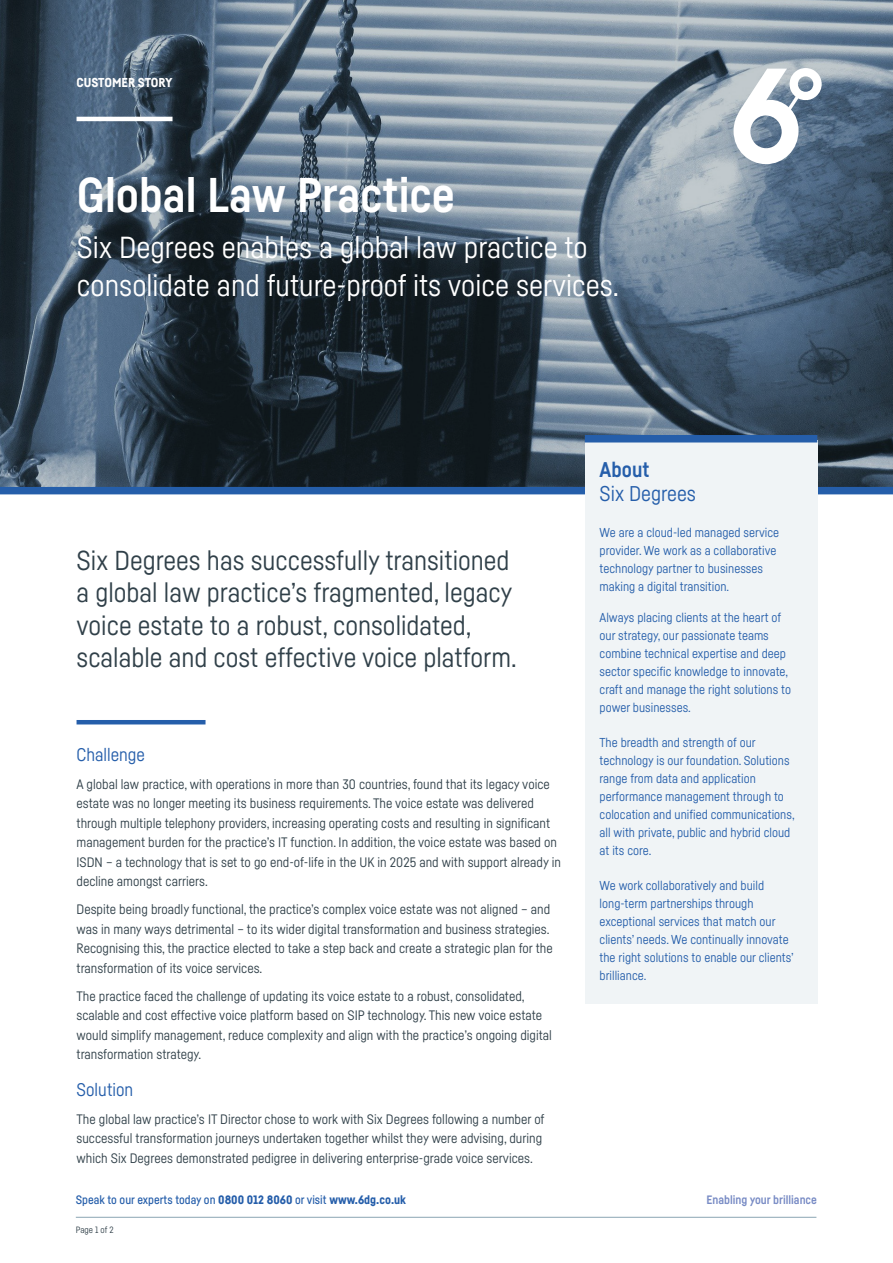
<style>
.page{position:relative;width:893px;height:1263px;background:#fff}
.page>*{position:absolute;margin:0;border:0;box-sizing:border-box;transform-origin:0 0}
.Headline_line_1_-_30{font:700 48px "Fabrikat";color:#fff}
.Headline_Line_2_-_30{font:30px/37.5px "Fabrikat";color:#fff}
.First_paragraph_-_14{font:27px/32.4px "Fabrikat";color:#304049}
.Pull_out_heading_lin{font:21px "Fabrikat";color:#255eaa}
.Pull_out_heading_lin-2{font:700 21px "Fabrikat";color:#255eaa}
.Heading_1_-_14pt_Bol{font:18px "Fabrikat";color:#255eaa}
.Heading_2_-_regular{font:18px "Fabrikat";color:#255eaa}
.Body_copy_-_9pt{font:13.5px/19.5px "Fabrikat";color:#304049}
.Pull_out_column_copy{font:12.75px/18px "Fabrikat";color:#255eaa}
.Pull_out_heading_lin-3{font:12.75px/18px "Fabrikat";color:#255eaa}
.t1{font:900 12.75px "Fabrikat";color:#fff}
.t2{font:500 12px "Fabrikat";color:#255eaa}
.t3{font:700 12px "Fabrikat";color:#798cc5}
.t4{font:9px "Fabrikat";letter-spacing:-.005em;color:#304049}
.s1{font-weight:900}
</style>
<div class="page">
<svg style="left:0;top:0;width:893px;height:487px;background:#4e5f6e"></svg>
<div style="left:0;top:487px;width:893px;height:7px;background:#255eaa"></div>
<div style="left:585px;top:440px;width:232px;height:563px;background:#f0f4f6"></div>
<div style="left:585px;top:435px;width:232px;height:7px;background:#255eaa"></div>
<hr style="left:76px;top:1217px;width:740px;height:1px;background:#8ba6b3">
<svg style="left:733px;top:68px;width:89px;height:96px"></svg>
<hr style="left:77px;top:117px;width:95px;height:4px;background:#fff">
<hr style="left:77px;top:720px;width:129px;height:4px;background:#255eaa">
<p class="t1" style="left:77px;top:75px;width:98px">CUSTOMER STORY</p>
<p class="Headline_line_1_-_30" style="left:77px;top:165px;width:379px">Global Law Practice</p>
<p class="Headline_Line_2_-_30" style="left:77px;top:228px;width:544px">Six Degrees enables a global law practice to consolidate and future-proof its voice services.</p>
<p class="First_paragraph_-_14" style="left:77px;top:543px;width:442px">Six Degrees has successfully transitioned a global law practice’s fragmented, legacy voice estate to a robust, consolidated, scalable and cost effective voice platform.</p>
<p class="Heading_1_-_14pt_Bol" style="left:77px;top:743px;width:70px">Challenge</p>
<p class="Body_copy_-_9pt" style="left:77px;top:774px;width:486px">A global law practice, with operations in more than 30 countries, found that its legacy voice estate was no longer meeting its business requirements. The voice estate was delivered through multiple telephony providers, increasing operating costs and resulting in significant management burden for the practice’s IT function. In addition, the voice estate was based on ISDN – a technology that is set to go end-of-life in the UK in 2025 and with support already in decline amongst carriers.</p>
<p class="Body_copy_-_9pt" style="left:77px;top:899px;width:478px">Despite being broadly functional, the practice’s complex voice estate was not aligned – and was in many ways detrimental – to its wider digital transformation and business strategies.<br>Recognising this, the practice elected to take a step back and create a strategic plan for the transformation of its voice services.</p>
<p class="Body_copy_-_9pt" style="left:77px;top:986px;width:477px">The practice faced the challenge of updating its voice estate to a robust, consolidated, scalable and cost effective voice platform based on SIP technology. This new voice estate would simplify management, reduce complexity and align with the practice’s ongoing digital transformation strategy.</p>
<p class="Heading_2_-_regular" style="left:77px;top:1078px;width:58px">Solution</p>
<p class="Body_copy_-_9pt" style="left:77px;top:1109px;width:470px">The global law practice’s IT Director chose to work with Six Degrees following a number of successful transformation journeys undertaken together whilst they were advising, during which Six Degrees demonstrated pedigree in delivering enterprise-grade voice services.</p>
<p class="Pull_out_heading_lin-2" style="left:600px;top:457px;width:51px">About</p>
<p class="Pull_out_heading_lin" style="left:600px;top:481px;width:98px">Six Degrees</p>
<p class="Pull_out_heading_lin-3" style="left:600px;top:523px;width:181px">We are a cloud-led managed service provider. We work as a collaborative technology partner to businesses making a digital transition.</p>
<p class="Pull_out_column_copy" style="left:600px;top:608px;width:193px">Always placing clients at the heart of our strategy, our passionate teams combine technical expertise and deep sector specific knowledge to innovate, craft and manage the right solutions to power businesses.</p>
<p class="Pull_out_column_copy" style="left:600px;top:733px;width:197px">The breadth and strength of our technology is our foundation. Solutions range from data and application performance management through to colocation and unified communications, all with private, public and hybrid cloud at its core.</p>
<p class="Pull_out_column_copy" style="left:600px;top:876px;width:196px">We work collaboratively and build long-term partnerships through exceptional services that match our clients’ needs. We continually innovate the right solutions to enable our clients’ brilliance.</p>
<p class="t2" style="left:76px;top:1192px;width:332px">Speak to our experts today on <span class="s1">0800 012 8060</span> or visit <span class="s1">www.6dg.co.uk</span></p>
<p class="t3" style="left:706px;top:1192px;width:112px">Enabling your brilliance</p>
<p class="t4" style="left:76px;top:1224px;width:39px">Page 1 of 2</p>
</div>
